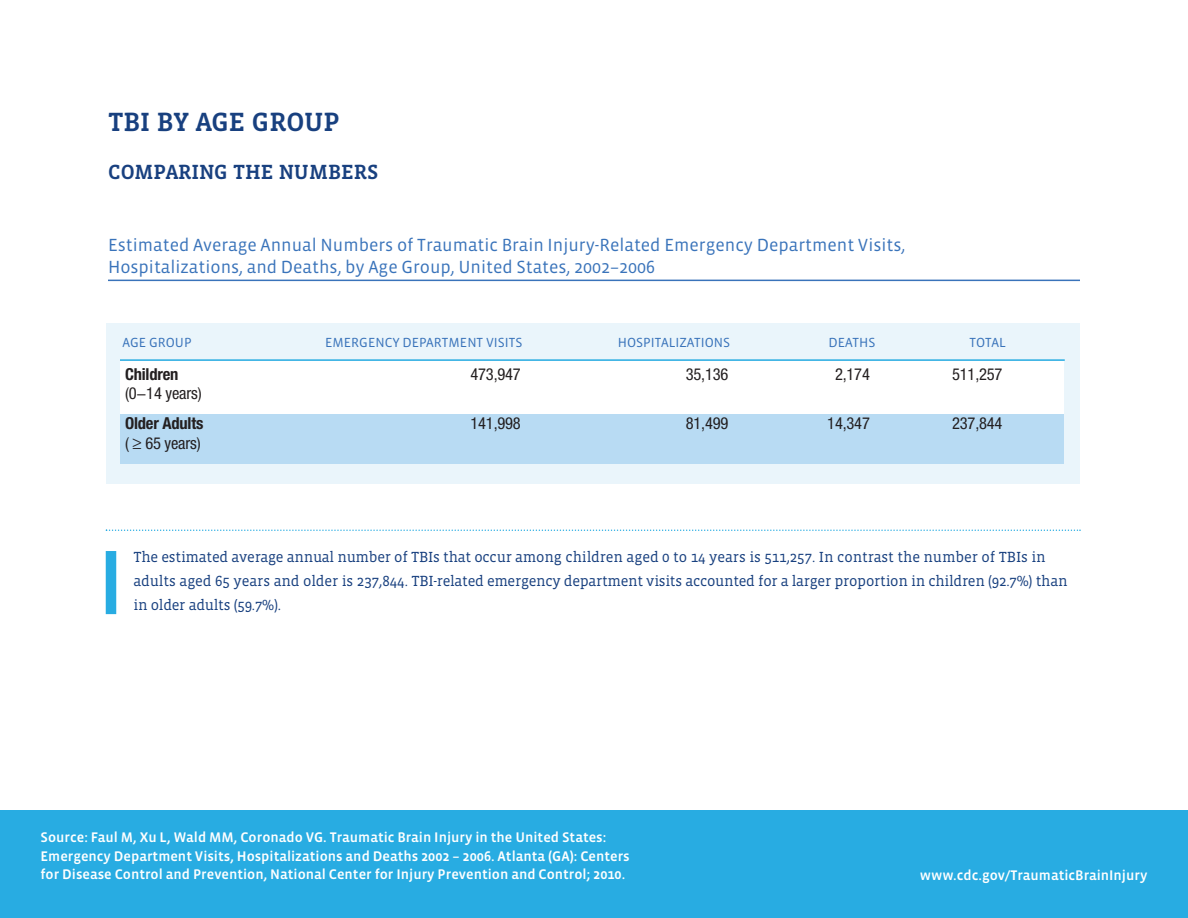
<style>
.page{position:relative;width:1188px;height:918px;background:#fff}
.page>*{position:absolute;margin:0;border:0;box-sizing:border-box;transform-origin:0 0}
.t1{font:500 27px "Vista Slab OT";color:#18407f}
.t2{font:500 21px "Vista Slab OT";color:#18407f}
.t3{font:18px/22.5px "Vista Sans OT";color:#3973ba}
.t4{font:condensed 16.5px "Helvetica Neue";letter-spacing:-.01em;color:#231f20}
.t5{font:700 condensed 16.5px "Helvetica Neue";letter-spacing:-.01em;color:#231f20}
.t6{font:15px/24px "Vista Slab OT";letter-spacing:-.015em;color:#18407f}
.t7{font:500 14.25px/18.3px "Vista Sans OT";color:#fff}
.t8{font:13.5px "Vista Sans OT";color:#3973ba}
</style>
<div class="page">
<div style="left:106px;top:323px;width:974px;height:160px;background:#eaf5fb"></div>
<div style="left:120px;top:361px;width:944px;height:53px;background:#fff"></div>
<div style="left:0;top:810px;width:1188px;height:108px;background:#28ace2"></div>
<hr style="left:108px;top:280px;width:972px;height:1px;background:#3973ba">
<div style="left:106px;top:551px;width:10px;height:63px;background:#28ace2"></div>
<div style="left:120px;top:414px;width:944px;height:50px;background:#b8dbf3"></div>
<hr style="left:120px;top:359px;width:945px;height:2px;background:#28ace2">
<svg style="left:106px;top:530px;width:975px;height:1px"></svg>
<h1 class="t1" style="left:108px;top:111px;width:233px">TBI BY AGE GROUP</h1>
<h2 class="t2" style="left:108px;top:164px;width:272px">COMPARING THE NUMBERS</h2>
<p class="t3" style="left:108px;top:233px;width:799px">Estimated Average Annual Numbers of Traumatic Brain Injury-Related Emergency Department Visits,<br>Hospitalizations, and Deaths, by Age Group, United States, 2002–2006</p>
<p class="t8" style="left:123px;top:335px;width:71px">AGE GROUP</p>
<p class="t8" style="left:325px;top:335px;width:199px">EMERGENCY DEPARTMENT VISITS</p>
<p class="t8" style="left:618px;top:335px;width:114px">HOSPITALIZATIONS</p>
<p class="t8" style="left:829px;top:335px;width:48px">DEATHS</p>
<p class="t8" style="left:970px;top:335px;width:38px">TOTAL</p>
<p class="t5" style="left:125px;top:368px;width:55px">Children</p>
<p class="t4" style="left:470px;top:368px;width:52px">473,947</p>
<p class="t4" style="left:686px;top:368px;width:44px">35,136</p>
<p class="t4" style="left:835px;top:368px;width:36px">2,174</p>
<p class="t4" style="left:952px;top:368px;width:52px">511,257</p>
<p class="t4" style="left:125px;top:388px;width:78px">(0−14 years)</p>
<p class="t5" style="left:125px;top:418px;width:80px">Older Adults</p>
<p class="t4" style="left:470px;top:418px;width:52px">141,998</p>
<p class="t4" style="left:686px;top:418px;width:44px">81,499</p>
<p class="t4" style="left:827px;top:418px;width:44px">14,347</p>
<p class="t4" style="left:952px;top:418px;width:52px">237,844</p>
<p class="t4" style="left:125px;top:437px;width:77px">( ≥ 65 years)</p>
<p class="t6" style="left:133px;top:546px;width:935px">The estimated average annual number of TBIs that occur among children aged 0 to 14 years is 511,257. In contrast the number of TBIs in adults aged 65 years and older is 237,844. TBI-related emergency department visits accounted for a larger proportion in children (92.7%) than in older adults (59.7%).</p>
<p class="t7" style="left:40px;top:828px;width:591px">Source: Faul M, Xu L, Wald MM, Coronado VG. Traumatic Brain Injury in the United States:<br>Emergency Department Visits, Hospitalizations and Deaths 2002 – 2006. Atlanta (GA): Centers for Disease Control and Prevention, National Center for Injury Prevention and Control; 2010.</p>
<p class="t7" style="left:920px;top:866px;width:229px">www.cdc.gov/TraumaticBrainInjury</p>
</div>
